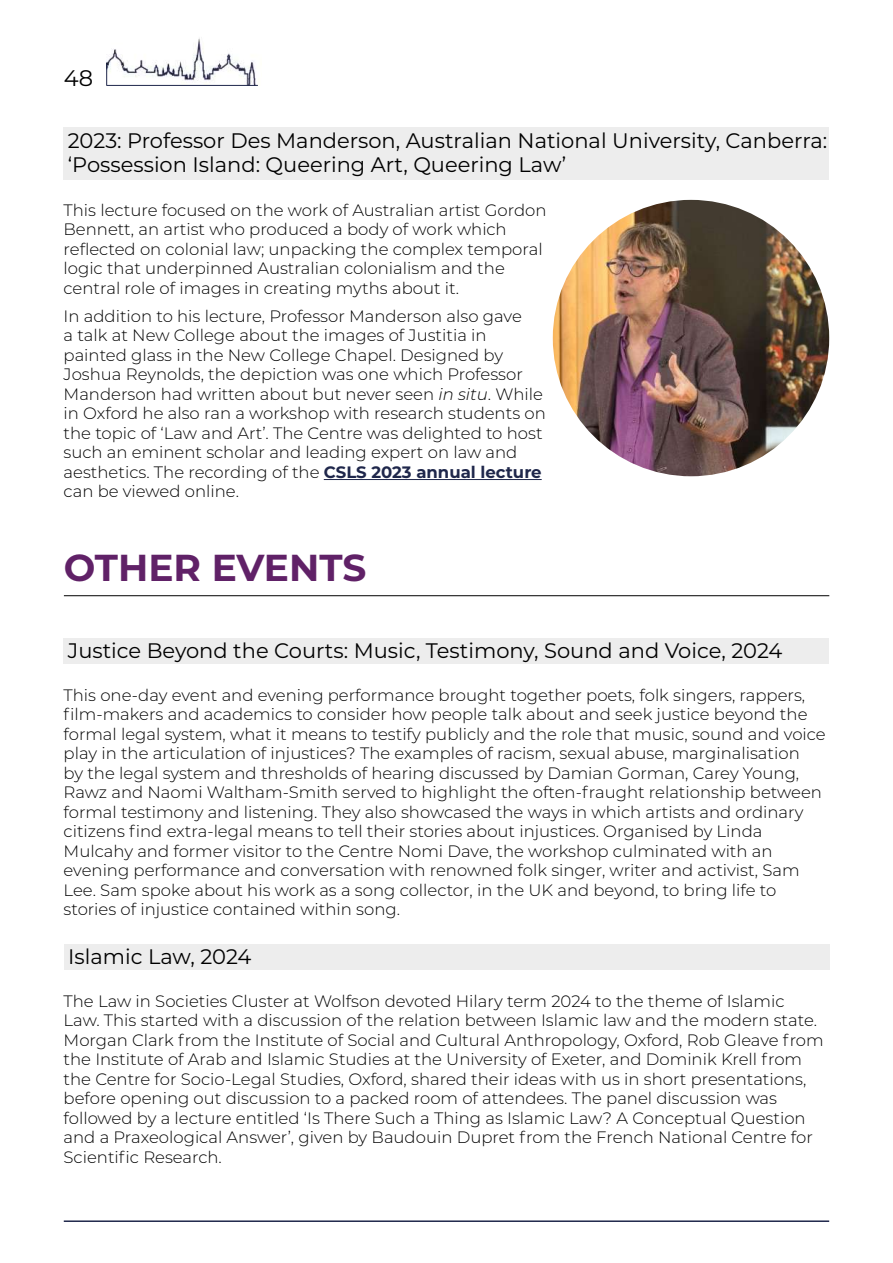
<style>
.page{position:relative;width:893px;height:1263px;background:#fff}
.page>*{position:absolute;margin:0;border:0;box-sizing:border-box;transform-origin:0 0}
.t1{font:700 37.5px "Montserrat";color:#602167}
.t2{font:22.5px "Montserrat";color:#000}
.t3{font:21px/24px "Montserrat";color:#000}
.t4{font:300 16.5px/19.5px "Montserrat";color:#000}
.s1{font-style:italic}
.s2{font-weight:700;color:#1f274b}
</style>
<div class="page">
<hr style="left:64px;top:1220px;width:765px;height:2px;background:#1f274b">
<img style="left:107px;top:38px;width:151px;height:47px">
<hr style="left:106px;top:85px;width:152px;height:1px;background:#1f274b">
<svg style="left:106px;top:64px;width:1px;height:21px"></svg>
<div style="left:64px;top:128px;width:765px;height:52px;background:#ededed"></div>
<img style="left:553px;top:200px;width:276px;height:276px;border-radius:138px">
<hr style="left:324px;top:479px;width:218px;height:1px;background:#1f274b">
<hr style="left:64px;top:595px;width:765px;height:1px;background:#000">
<div style="left:64px;top:638px;width:765px;height:25px;background:#ededed"></div>
<div style="left:64px;top:944px;width:765px;height:25px;background:#ededed"></div>
<h2 class="t2" style="left:64px;top:62px;width:31px">48</h2>
<p class="t3" style="left:68px;top:128px;width:761px">2023: Professor Des Manderson, Australian National University, Canberra: ‘Possession Island: Queering Art, Queering Law’</p>
<p class="t4" style="left:64px;top:200px;width:484px">This lecture focused on the work of Australian artist Gordon Bennett, an artist who produced a body of work which reflected on colonial law; unpacking the complex temporal logic that underpinned Australian colonialism and the central role of images in creating myths about it.</p>
<p class="t4" style="left:64px;top:306px;width:484px">In addition to his lecture, Professor Manderson also gave<br>a talk at New College about the images of Justitia in painted glass in the New College Chapel. Designed by Joshua Reynolds, the depiction was one which Professor Manderson had written about but never seen <span class="s1">in situ</span>. While in Oxford he also ran a workshop with research students on the topic of ‘Law and Art’. The Centre was delighted to host such an eminent scholar and leading expert on law and aesthetics. The recording of the <span class="s2">CSLS 2023 annual lecture </span>can be viewed online.</p>
<h1 class="t1" style="left:64px;top:540px;width:304px">OTHER EVENTS</h1>
<p class="t3" style="left:68px;top:638px;width:716px">Justice Beyond the Courts: Music, Testimony, Sound and Voice, 2024</p>
<p class="t4" style="left:64px;top:684px;width:764px">This one-day event and evening performance brought together poets, folk singers, rappers, film-makers and academics to consider how people talk about and seek justice beyond the formal legal system, what it means to testify publicly and the role that music, sound and voice play in the articulation of injustices? The examples of racism, sexual abuse, marginalisation<br>by the legal system and thresholds of hearing discussed by Damian Gorman, Carey Young, Rawz and Naomi Waltham-Smith served to highlight the often-fraught relationship between formal testimony and listening. They also showcased the ways in which artists and ordinary citizens find extra-legal means to tell their stories about injustices. Organised by Linda Mulcahy and former visitor to the Centre Nomi Dave, the workshop culminated with an evening performance and conversation with renowned folk singer, writer and activist, Sam Lee. Sam spoke about his work as a song collector, in the UK and beyond, to bring life to stories of injustice contained within song.</p>
<p class="t3" style="left:68px;top:944px;width:185px">Islamic Law, 2024</p>
<p class="t4" style="left:64px;top:991px;width:762px">The Law in Societies Cluster at Wolfson devoted Hilary term 2024 to the theme of Islamic Law. This started with a discussion of the relation between Islamic law and the modern state.<br>Morgan Clark from the Institute of Social and Cultural Anthropology, Oxford, Rob Gleave from the Institute of Arab and Islamic Studies at the University of Exeter, and Dominik Krell from the Centre for Socio-Legal Studies, Oxford, shared their ideas with us in short presentations, before opening out discussion to a packed room of attendees. The panel discussion was followed by a lecture entitled ‘Is There Such a Thing as Islamic Law? A Conceptual Question and a Praxeological Answer’, given by Baudouin Dupret from the French National Centre for Scientific Research.</p>
</div>
